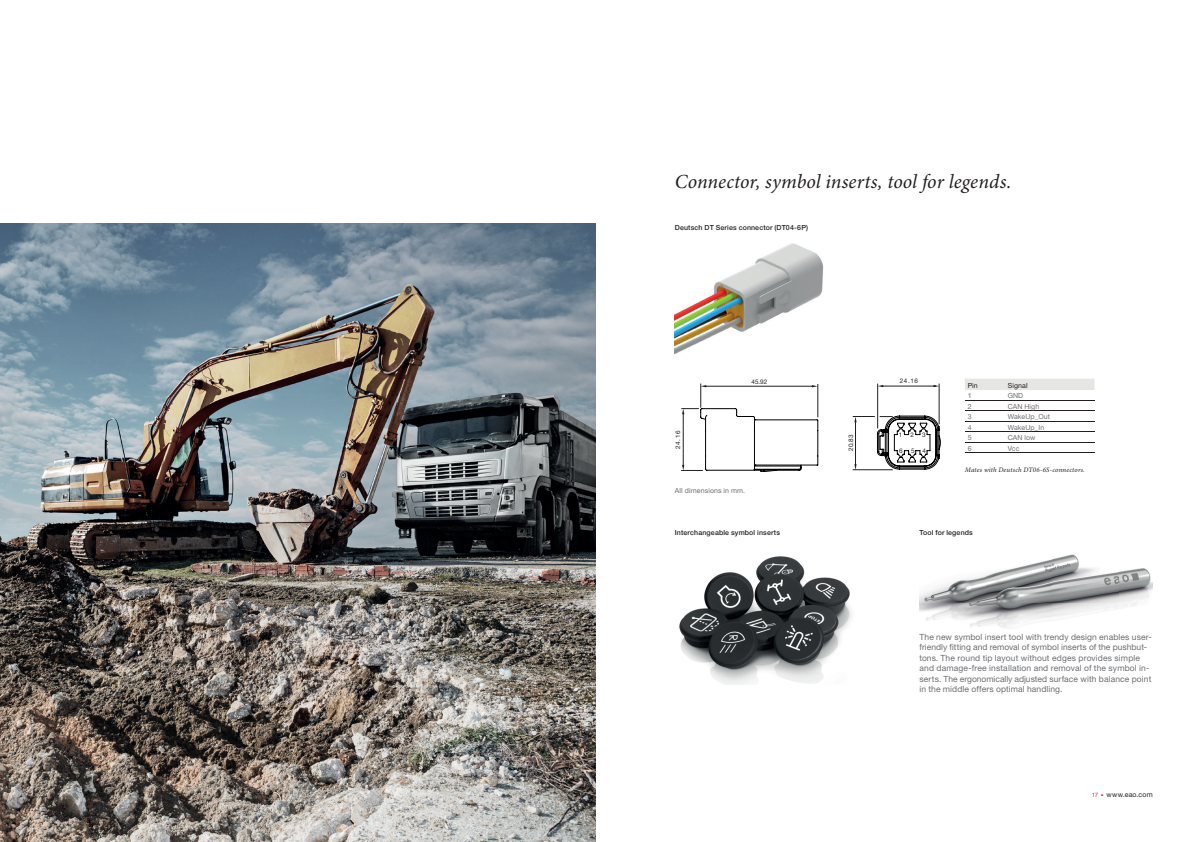
<style>
.page{position:relative;width:1191px;height:842px;background:#fff}
.page>*{position:absolute;margin:0;border:0;box-sizing:border-box;transform-origin:0 0}
.t1{font:italic 20px "Minion Pro";color:#231f20}
.t2{font:8.5px/10.5px "Helvetica Neue LT Std";letter-spacing:.01em;color:#6c6d70}
.t3{font:500 7px "Helvetica Neue LT Std";letter-spacing:.02em;color:#231f20}
.t4{font:7px "Helvetica Neue LT Std";letter-spacing:.015em;color:#6c6d70}
.t5{font:italic 7px "Minion Pro";letter-spacing:.02em;color:#231f20}
.t6{font:7px "Helvetica Neue LT Std";letter-spacing:.02em;color:#231f20}
.t7{font:6.3px "Helvetica Neue";letter-spacing:.05em;color:#231f20}
.t8{font:6px "Helvetica Neue LT Std";color:#ee1d23}
</style>
<div class="page">
<img style="left:675px;top:243px;width:148px;height:111px">
<svg style="left:681px;top:384px;width:137px;height:88px"></svg>
<hr style="left:683px;top:413px;width:1px;height:54px;background:#231f20">
<hr style="left:852px;top:470px;width:40px;height:1px;background:#231f20">
<svg style="left:852px;top:416px;width:88px;height:54px"></svg>
<hr style="left:855px;top:421px;width:1px;height:44px;background:#231f20">
<hr style="left:877px;top:384px;width:1px;height:44px;background:#231f20">
<hr style="left:939px;top:384px;width:1px;height:40px;background:#231f20">
<hr style="left:882px;top:386px;width:54px;height:1px;background:#231f20">
<img style="left:0;top:224px;width:595px;height:618px">
<img style="left:679px;top:556px;width:173px;height:129px">
<img style="left:919px;top:554px;width:233px;height:75px">
<svg style="left:965px;top:379px;width:129px;height:11px"></svg>
<hr style="left:964px;top:400px;width:40px;height:1px;background:#231f20">
<hr style="left:1004px;top:400px;width:90px;height:1px;background:#231f20">
<hr style="left:964px;top:411px;width:40px;height:1px;background:#231f20">
<hr style="left:1004px;top:411px;width:90px;height:1px;background:#231f20">
<hr style="left:964px;top:421px;width:40px;height:1px;background:#231f20">
<hr style="left:1004px;top:421px;width:90px;height:1px;background:#231f20">
<hr style="left:964px;top:432px;width:40px;height:1px;background:#231f20">
<hr style="left:1004px;top:432px;width:90px;height:1px;background:#231f20">
<hr style="left:964px;top:442px;width:40px;height:1px;background:#231f20">
<hr style="left:1004px;top:442px;width:90px;height:1px;background:#231f20">
<hr style="left:964px;top:453px;width:40px;height:1px;background:#231f20">
<hr style="left:1004px;top:453px;width:90px;height:1px;background:#231f20">
<h1 class="t1" style="left:675px;top:168px;width:338px">Connector, symbol inserts, tool for legends.</h1>
<p class="t3" style="left:675px;top:223px;width:135px">Deutsch DT Series connector (DT04-6P)</p>
<p class="t7" style="left:751px;top:378px;width:17px">45.92</p>
<p class="t7" style="left:674px;top:449px;width:20px;rotate:-90deg">24.16</p>
<p class="t7" style="left:847px;top:451px;width:17px;rotate:-90deg">20.83</p>
<p class="t7" style="left:899px;top:377px;width:20px">24.16</p>
<p class="t7" style="left:898px;top:431px;width:5px">1</p>
<p class="t7" style="left:910px;top:431px;width:5px">2</p>
<p class="t7" style="left:922px;top:431px;width:5px">3</p>
<p class="t7" style="left:899px;top:447px;width:5px">6</p>
<p class="t7" style="left:911px;top:447px;width:5px">5</p>
<p class="t7" style="left:922px;top:447px;width:5px">4</p>
<p class="t6" style="left:967px;top:381px;width:12px">Pin</p>
<p class="t6" style="left:1007px;top:381px;width:21px">Signal</p>
<p class="t4" style="left:967px;top:391px;width:5px">1</p>
<p class="t4" style="left:1007px;top:391px;width:17px">GND</p>
<p class="t4" style="left:967px;top:402px;width:5px">2</p>
<p class="t4" style="left:1007px;top:402px;width:33px">CAN High</p>
<p class="t4" style="left:967px;top:412px;width:5px">3</p>
<p class="t4" style="left:1007px;top:412px;width:44px">WakeUp_Out</p>
<p class="t4" style="left:967px;top:423px;width:5px">4</p>
<p class="t4" style="left:1007px;top:423px;width:38px">WakeUp_In</p>
<p class="t4" style="left:967px;top:433px;width:5px">5</p>
<p class="t4" style="left:1007px;top:433px;width:29px">CAN low</p>
<p class="t4" style="left:967px;top:444px;width:5px">6</p>
<p class="t4" style="left:1007px;top:444px;width:13px">Vcc</p>
<p class="t5" style="left:964px;top:465px;width:122px">Mates with Deutsch DT06-6S-connectors.</p>
<p class="t4" style="left:675px;top:486px;width:72px">All dimensions in mm.</p>
<p class="t3" style="left:675px;top:528px;width:107px">Interchangeable symbol inserts</p>
<p class="t3" style="left:919px;top:528px;width:55px">Tool for legends</p>
<p class="t2" style="left:919px;top:631px;width:234px">The new symbol insert tool with trendy design enables user&shy;friendly fitting and removal of symbol inserts of the pushbut&shy;tons. The round tip layout without edges provides simple and damage-free installation and removal of the symbol in&shy;serts. The ergonomically adjusted surface with balance point in the middle offers optimal handling.</p>
<p class="t8" style="left:1091px;top:791px;width:8px">17</p>
<p class="t6" style="left:1100px;top:790px;width:54px"><sup>.</sup> www.eao.com</p>
</div>
